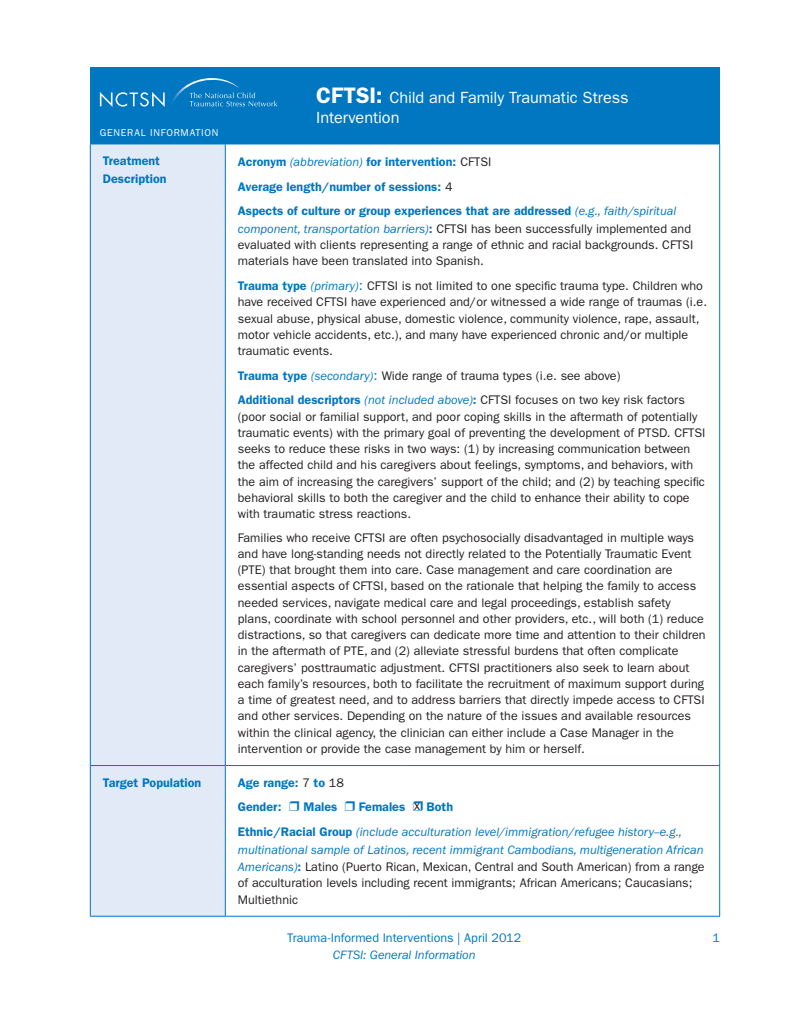
<style>
.page{position:relative;width:810px;height:1035px;background:#fff}
.page>*{position:absolute;margin:0;border:0;box-sizing:border-box;transform-origin:0 0}
.Header_Title{font:16.25px/20px "ITC Franklin Gothic Std";letter-spacing:-.005em;color:#fff}
.t1{font:13.75px "ITC Franklin Gothic Std";color:#231f20}
.Body_Paragraphs{font:12.5px/16.2px "ITC Franklin Gothic Std";color:#231f20}
.Body_Paragraphs-2{font:italic 12.5px/17.5px "ITC Franklin Gothic Std";color:#0077c0}
.Body_Paragraphs-3{font:600 12.5px/17.5px "ITC Franklin Gothic Std";color:#0077c0}
.Page_number{font:12.5px "ITC Franklin Gothic Std";color:#0077c0}
.Header_Title-2{font:10px "ITC Franklin Gothic Std";letter-spacing:.075em;color:#fff}
.s1{font-weight:600;font-size:22.5px}
.s2{font-weight:400;font-style:italic}
.s3{font-weight:400;color:#231f20}
.s4{font-weight:600;font-style:normal}
.s5{font-style:normal;color:#231f20}
.s6{font-weight:600;color:#0077c0}
.s7{font-style:italic;color:#0077c0}
.s8{font-size:13.75px;color:#0077c0}
</style>
<div class="page">
<div style="left:90px;top:68px;width:630px;height:76px;background:#0077c0"></div>
<svg style="left:100px;top:78px;width:178px;height:29px"></svg>
<div style="left:91px;top:145px;width:134px;height:771px;background:#e1eaf6"></div>
<hr style="left:90px;top:144px;width:135px;height:1px;background:#0077c0">
<hr style="left:90px;top:144px;width:1px;height:621px;background:#0077c0">
<hr style="left:225px;top:144px;width:181px;height:1px;background:#0077c0">
<hr style="left:225px;top:144px;width:1px;height:621px;background:#0077c0">
<hr style="left:406px;top:144px;width:314px;height:1px;background:#0077c0">
<hr style="left:719px;top:144px;width:1px;height:621px;background:#0077c0">
<hr style="left:90px;top:765px;width:135px;height:1px;background:#0077c0">
<hr style="left:90px;top:766px;width:1px;height:150px;background:#0077c0">
<hr style="left:225px;top:765px;width:181px;height:1px;background:#0077c0">
<hr style="left:225px;top:766px;width:1px;height:150px;background:#0077c0">
<hr style="left:406px;top:765px;width:314px;height:1px;background:#0077c0">
<hr style="left:719px;top:766px;width:1px;height:150px;background:#0077c0">
<hr style="left:90px;top:916px;width:135px;height:1px;background:#0077c0">
<hr style="left:225px;top:916px;width:181px;height:1px;background:#0077c0">
<hr style="left:406px;top:916px;width:314px;height:1px;background:#0077c0">
<p class="Header_Title" style="left:316px;top:88px;width:314px"><span class="s1">CFTSI:</span> Child and Family Traumatic Stress<br>Intervention</p>
<p class="Header_Title-2" style="left:100px;top:127px;width:120px">GENERAL INFORMATION</p>
<p class="Body_Paragraphs-3" style="left:103px;top:152px;width:65px">Treatment<br>Description</p>
<p class="Body_Paragraphs-3" style="left:238px;top:153px;width:255px">Acronym <span class="s2">(abbreviation)</span> for intervention: <span class="s3">CFTSI</span></p>
<p class="Body_Paragraphs-3" style="left:238px;top:178px;width:216px">Average length/number of sessions: <span class="s3">4</span></p>
<p class="Body_Paragraphs-2" style="left:238px;top:203px;width:455px"><span class="s4">Aspects of culture or group experiences that are addressed</span> (e.g., faith/spiritual component, transportation barriers)<span class="s4">:</span> <span class="s5">CFTSI has been successfully implemented and</span></p>
<p class="Body_Paragraphs" style="left:238px;top:237px;width:457px">evaluated with clients representing a range of ethnic and racial backgrounds. CFTSI materials have been translated into Spanish.</p>
<p class="Body_Paragraphs" style="left:238px;top:278px;width:471px"><span class="s6">Trauma type</span> <span class="s7">(primary)</span><span class="s8">:</span> CFTSI is not limited to one specific trauma type. Children who have received CFTSI have experienced and/or witnessed a wide range of traumas (i.e. sexual abuse, physical abuse, domestic violence, community violence, rape, assault, motor vehicle accidents, etc.), and many have experienced chronic and/or multiple traumatic events.</p>
<p class="Body_Paragraphs" style="left:238px;top:368px;width:384px"><span class="s6">Trauma type</span> <span class="s7">(secondary)</span><span class="s8">:</span> Wide range of trauma types (i.e. see above)</p>
<p class="Body_Paragraphs" style="left:238px;top:392px;width:469px"><span class="s6">Additional descriptors</span> <span class="s7">(not included above)</span><span class="s6">:</span> CFTSI focuses on two key risk factors (poor social or familial support, and poor coping skills in the aftermath of potentially traumatic events) with the primary goal of preventing the development of PTSD. CFTSI seeks to reduce these risks in two ways: (1) by increasing communication between the affected child and his caregivers about feelings, symptoms, and behaviors, with the aim of increasing the caregivers’ support of the child; and (2) by teaching specific behavioral skills to both the caregiver and the child to enhance their ability to cope with traumatic stress reactions.</p>
<p class="Body_Paragraphs" style="left:238px;top:529px;width:469px">Families who receive CFTSI are often psychosocially disadvantaged in multiple ways and have long-standing needs not directly related to the Potentially Traumatic Event (PTE) that brought them into care. Case management and care coordination are essential aspects of CFTSI, based on the rationale that helping the family to access needed services, navigate medical care and legal proceedings, establish safety plans, coordinate with school personnel and other providers, etc., will both (1) reduce distractions, so that caregivers can dedicate more time and attention to their children in the aftermath of PTE, and (2) alleviate stressful burdens that often complicate caregivers’ posttraumatic adjustment. CFTSI practitioners also seek to learn about each family’s resources, both to facilitate the recruitment of maximum support during a time of greatest need, and to address barriers that directly impede access to CFTSI and other services. Depending on the nature of the issues and available resources within the clinical agency, the clinician can either include a Case Manager in the intervention or provide the case management by him or herself.</p>
<p class="Body_Paragraphs-3" style="left:103px;top:774px;width:100px">Target Population</p>
<p class="Body_Paragraphs-3" style="left:238px;top:774px;width:107px">Age range: <span class="s3">7</span> to <span class="s3">18</span></p>
<p class="Body_Paragraphs-3" style="left:238px;top:798px;width:45px">Gender:</p>
<p class="Body_Paragraphs-3" style="left:303px;top:798px;width:35px">Males</p>
<p class="Body_Paragraphs-3" style="left:359px;top:798px;width:48px">Females</p>
<p class="Body_Paragraphs-3" style="left:427px;top:798px;width:28px">Both</p>
<p class="Body_Paragraphs-2" style="left:238px;top:823px;width:468px"><span class="s4">Ethnic/Racial Group</span> (include acculturation level/immigration/refugee history--e.g., multinational sample of Latinos, recent immigrant Cambodians, multigeneration African<br>Americans)<span class="s4">:</span> <span class="s5">Latino (Puerto Rican, Mexican, Central and South American) from a range</span></p>
<p class="Body_Paragraphs" style="left:238px;top:875px;width:456px">of acculturation levels including recent immigrants; African Americans; Caucasians;<br>Multiethnic</p>
<p class="t1" style="left:414px;top:798px;width:8px">x</p>
<p class="Page_number" style="left:287px;top:931px;width:236px">Trauma-Informed Interventions | April 2012</p>
<p class="Page_number" style="left:713px;top:931px;width:9px">1</p>
<p class="Body_Paragraphs-2" style="left:333px;top:946px;width:144px">CFTSI: General Information</p>
</div>
